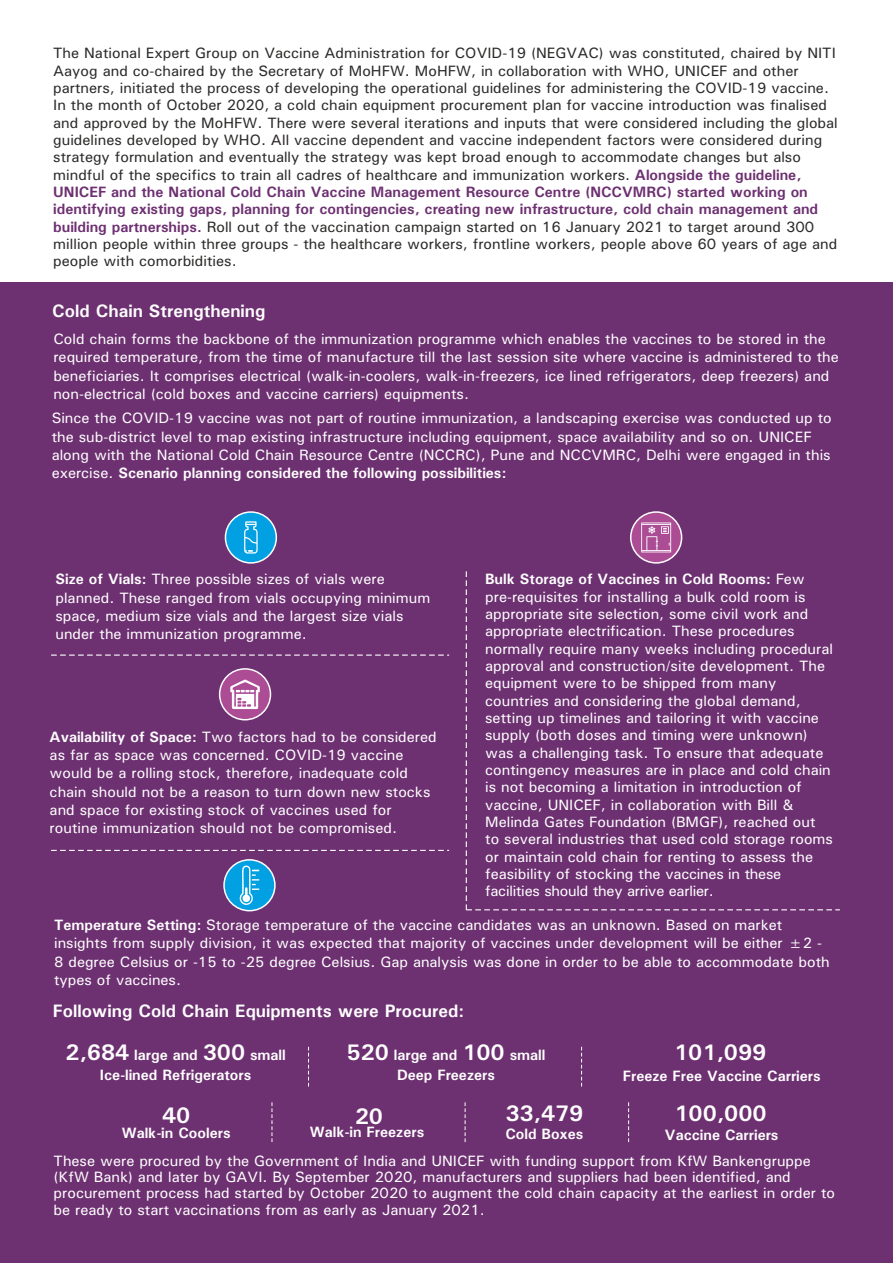
<style>
.page{position:relative;width:893px;height:1263px;background:#fff}
.page>*{position:absolute;margin:0;border:0;box-sizing:border-box;transform-origin:0 0}
.t1{font:700 22.5px "Univers";color:#fefefe}
.t2{font:700 18px "Univers";color:#fefefe}
.t3{font:500 15px/17.4px "Univers";color:#fefefe}
.t4{font:500 15px/17.4px "Univers";color:#2b2a29}
.t5{font:700 15px/20px "Univers";color:#fefefe;text-align:center}
.s1{font-weight:700;color:#6d3071}
.s2{font-weight:700}
.s3{font-size:22.5px}
</style>
<div class="page">
<div style="left:0;top:283px;width:893px;height:980px;background:#6d3071"></div>
<div style="left:225px;top:511px;width:52px;height:53px;background:#00a0e3;border:2px solid #fefefe;border-radius:50%"></div>
<svg style="left:244px;top:521px;width:14px;height:33px"></svg>
<div style="left:219px;top:668px;width:52px;height:52px;background:#ab4c95;border:2px solid #fefefe;border-radius:50%"></div>
<svg style="left:230px;top:679px;width:30px;height:30px"></svg>
<svg style="left:223px;top:859px;width:53px;height:52px"></svg>
<svg style="left:237px;top:864px;width:22px;height:44px"></svg>
<svg style="left:630px;top:511px;width:52px;height:53px"></svg>
<svg style="left:641px;top:522px;width:30px;height:30px"></svg>
<svg style="left:51px;top:654px;width:398px;height:2px"></svg>
<svg style="left:51px;top:850px;width:398px;height:1px"></svg>
<svg style="left:308px;top:1047px;width:1px;height:40px"></svg>
<svg style="left:272px;top:1102px;width:1px;height:40px"></svg>
<svg style="left:581px;top:1047px;width:1px;height:40px"></svg>
<svg style="left:465px;top:1102px;width:1px;height:41px"></svg>
<svg style="left:628px;top:1102px;width:1px;height:41px"></svg>
<p class="t4" style="left:53px;top:46px;width:786px">The National Expert Group on Vaccine Administration for COVID-19 (NEGVAC) was constituted, chaired by NITI Aayog and co-chaired by the Secretary of MoHFW. MoHFW, in collaboration with WHO, UNICEF and other partners, initiated the process of developing the operational guidelines for administering the COVID-19 vaccine.<br>In the month of October 2020, a cold chain equipment procurement plan for vaccine introduction was finalised and approved by the MoHFW. There were several iterations and inputs that were considered including the global guidelines developed by WHO. All vaccine dependent and vaccine independent factors were considered during strategy formulation and eventually the strategy was kept broad enough to accommodate changes but also mindful of the specifics to train all cadres of healthcare and immunization workers. <span class="s1">Alongside the guideline, UNICEF and the National Cold Chain Vaccine Management Resource Centre (NCCVMRC) started working on identifying existing gaps, planning for contingencies, creating new infrastructure, cold chain management and building partnerships.</span> Roll out of the vaccination campaign started on 16 January 2021 to target around 300 million people within three groups - the healthcare workers, frontline workers, people above 60 years of age and people with comorbidities.</p>
<p class="t2" style="left:52px;top:305px;width:215px">Cold Chain Strengthening</p>
<p class="t3" style="left:53px;top:331px;width:787px;line-height:18.3px">Cold chain forms the backbone of the immunization programme which enables the vaccines to be stored in the required temperature, from the time of manufacture till the last session site where vaccine is administered to the beneficiaries. It comprises electrical (walk-in-coolers, walk-in-freezers, ice lined refrigerators, deep freezers) and non-electrical (cold boxes and vaccine carriers) equipments.</p>
<p class="t3" style="left:52px;top:410px;width:782px;line-height:18.3px">Since the COVID-19 vaccine was not part of routine immunization, a landscaping exercise was conducted up to the sub-district level to map existing infrastructure including equipment, space availability and so on. UNICEF along with the National Cold Chain Resource Centre (NCCRC), Pune and NCCVMRC, Delhi were engaged in this exercise. <span class="s2">Scenario planning considered the following possibilities:</span></p>
<p class="t3" style="left:55px;top:571px;width:376px;line-height:18.3px"><span class="s2">Size of Vials:</span> Three possible sizes of vials were planned. These ranged from vials occupying minimum space, medium size vials and the largest size vials under the immunization programme.</p>
<p class="t3" style="left:50px;top:729px;width:389px;line-height:18.3px"><span class="s2">Availability of Space:</span> Two factors had to be considered as far as space was concerned. COVID-19 vaccine would be a rolling stock, therefore, inadequate cold chain should not be a reason to turn down new stocks and space for existing stock of vaccines used for routine immunization should not be compromised.</p>
<p class="t3" style="left:485px;top:572px;width:349px"><span class="s2">Bulk Storage of Vaccines in Cold Rooms:</span> Few pre-requisites for installing a bulk cold room is appropriate site selection, some civil work and appropriate electrification. These procedures normally require many weeks including procedural approval and construction/site development. The equipment were to be shipped from many countries and considering the global demand, setting up timelines and tailoring it with vaccine supply (both doses and timing were unknown) was a challenging task. To ensure that adequate contingency measures are in place and cold chain is not becoming a limitation in introduction of vaccine, UNICEF, in collaboration with Bill &amp; Melinda Gates Foundation (BMGF), reached out to several industries that used cold storage rooms or maintain cold chain for renting to assess the feasibility of stocking the vaccines in these facilities should they arrive earlier.</p>
<p class="t3" style="left:54px;top:917px;width:777px;line-height:18.3px"><span class="s2">Temperature Setting:</span> Storage temperature of the vaccine candidates was an unknown. Based on market insights from supply division, it was expected that majority of vaccines under development will be either ±2 - 8 degree Celsius or -15 to -25 degree Celsius. Gap analysis was done in order to be able to accommodate both types of vaccines.</p>
<p class="t2" style="left:53px;top:1005px;width:413px">Following Cold Chain Equipments were Procured:</p>
<p class="t5" style="left:65px;top:1046px;width:222px"><span class="s3">2,684</span> large and <span class="s3">300</span> small<br>Ice-lined Refrigerators</p>
<p class="t5" style="left:346px;top:1046px;width:200px"><span class="s3">520</span> large and <span class="s3">100</span> small<br>Deep Freezers</p>
<h1 class="t1" style="left:505px;top:1105px;width:80px">33,479</h1>
<p class="t5" style="left:505px;top:1125px;width:80px">Cold Boxes</p>
<h1 class="t1" style="left:162px;top:1108px;width:30px">40</h1>
<p class="t5" style="left:122px;top:1124px;width:110px">Walk-in Coolers</p>
<h1 class="t1" style="left:355px;top:1108px;width:30px">20</h1>
<p class="t5" style="left:310px;top:1123px;width:116px">Walk-in Freezers</p>
<h1 class="t1" style="left:674px;top:1044px;width:94px">101,099</h1>
<p class="t5" style="left:623px;top:1067px;width:199px">Freeze Free Vaccine Carriers</p>
<h1 class="t1" style="left:674px;top:1106px;width:94px">100,000</h1>
<p class="t5" style="left:665px;top:1126px;width:115px">Vaccine Carriers</p>
<p class="t3" style="left:54px;top:1153px;width:783px;line-height:16.4px">These were procured by the Government of India and UNICEF with funding support from KfW Bankengruppe (KfW Bank) and later by GAVI. By September 2020, manufacturers and suppliers had been identified, and procurement process had started by October 2020 to augment the cold chain capacity at the earliest in order to be ready to start vaccinations from as early as January 2021.</p>
</div>
